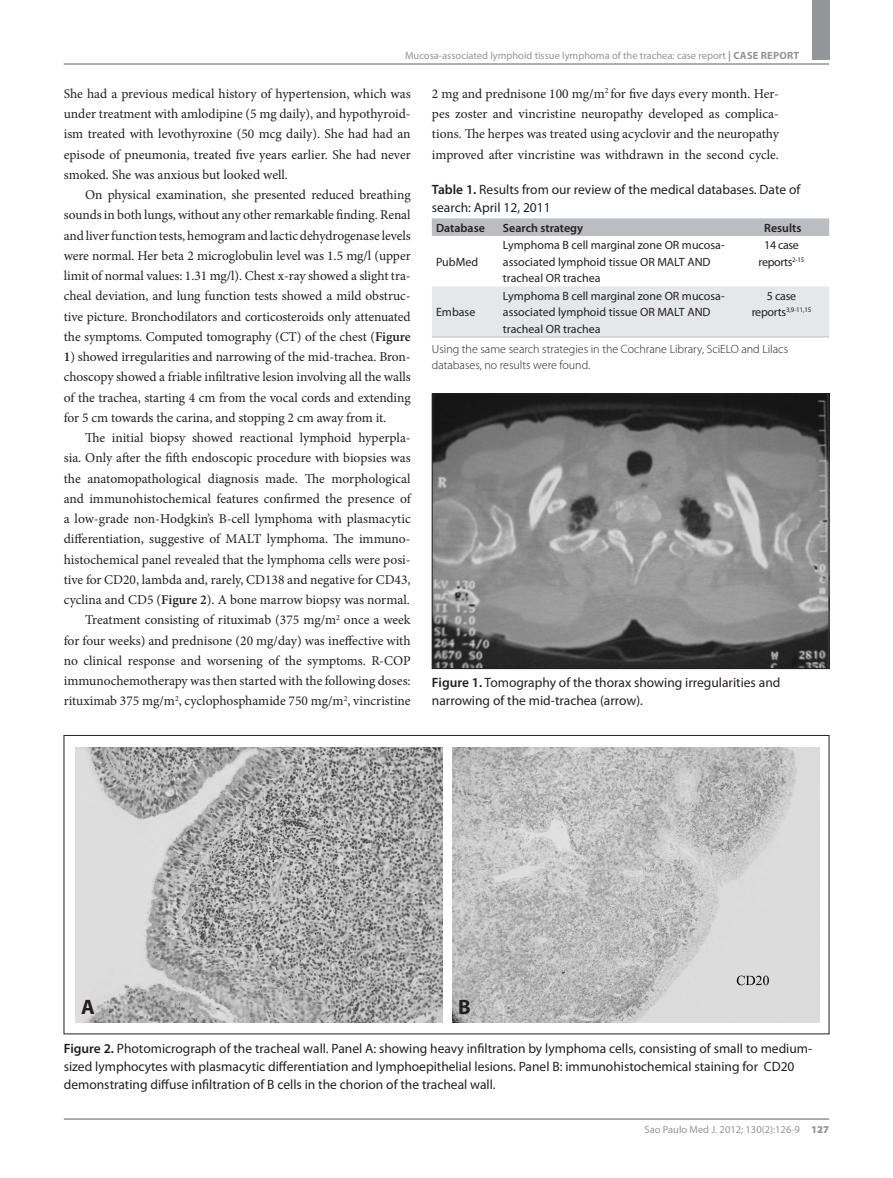
<style>
.page{position:relative;width:893px;height:1178px;background:#fff}
.page>*{position:absolute;margin:0;border:0;box-sizing:border-box;transform-origin:0 0}
.t1{font:700 21px "Myriad Pro";color:#231f20}
._13_texto{font:13.5px/20.2px "Minion Pro";letter-spacing:-.005em;color:#231f20;text-align:justify}
._17_table_figure_tit{font:13.5px/18px "Myriad Pro";color:#231f20}
._12_primeiro_parágra{font:13.5px/20.2px "Minion Pro";letter-spacing:-.005em;color:#231f20;text-align:justify}
._19_tabela_texto{font:12px/16.5px "Myriad Pro";color:#231f20}
._20_figura_tabela_le{font:300 12px/16.5px "Myriad Pro";color:#231f20}
._18_tabela_primeira{font:600 12px "Myriad Pro";color:#231f20}
._19_tabela_texto-2{font:12px/16.5px "Myriad Pro";letter-spacing:-.03em;color:#231f20;text-align:center}
._25_cabeçalho_titulo{font:10.5px "Myriad Pro";color:#939598}
._19_tabela_texto-3{font:6.9px "Myriad Pro";color:#231f20}
.s1{font-weight:700}
.s2{font-weight:600}
.s3{font-size:12px}
.s4{font-weight:900}
</style>
<div class="page">
<div style="left:812px;top:0;width:17px;height:59px;background:#939598"></div>
<hr style="left:64px;top:63px;width:765px;height:2px;background:#939598">
<hr style="left:64px;top:1118px;width:765px;height:2px;background:#939598">
<div style="left:432px;top:218px;width:397px;height:18px;background:#bcbdc0"></div>
<div style="left:432px;top:286px;width:397px;height:51px;background:#e6e7e9"></div>
<hr style="left:432px;top:337px;width:67px;height:1px;background:#bcbdc0">
<hr style="left:499px;top:337px;width:237px;height:1px;background:#bcbdc0">
<hr style="left:736px;top:337px;width:93px;height:1px;background:#bcbdc0">
<img style="left:434px;top:396px;width:393px;height:271px">
<div style="left:432px;top:394px;width:397px;height:275px;border:1px solid #231f20"></div>
<img style="left:75px;top:747px;width:368px;height:276px">
<img style="left:452px;top:747px;width:367px;height:276px">
<p class="_25_cabeçalho_titulo" style="left:405px;top:49px;width:396px">Mucosa-associated lymphoid tissue lymphoma of the trachea: case report <span class="s1">| CASE REPORT</span></p>
<p class="_12_primeiro_parágra" style="left:64px;top:83px;width:348px">She had a previous medical history of hypertension, which was under treatment with amlodipine (5 mg daily), and hypothyroid&shy;ism treated with levothyroxine (50 mcg daily). She had had an episode of pneumonia, treated five years earlier. She had never smoked. She was anxious but looked well.</p>
<p class="_13_texto" style="left:64px;top:185px;width:348px;text-indent:21px">On physical examination, she presented reduced breathing sounds in both lungs, without any other remarkable finding. Renal and liver function tests, hemogram and lactic dehydrogenase levels were normal. Her beta 2 microglobulin level was 1.5 mg/l (upper limit of normal values: 1.31 mg/l). Chest x-ray showed a slight tra&shy;cheal deviation, and lung function tests showed a mild obstruc&shy;tive picture. Bronchodilators and corticosteroids only attenuated the symptoms. Computed tomography (CT) of the chest (<span class="s2">Figure</span></p>
<p class="_13_texto" style="left:64px;top:347px;width:348px"><span class="s2">1</span>) showed irregularities and narrowing of the mid-trachea. Bron&shy;choscopy showed a friable infiltrative lesion involving all the walls of the trachea, starting 4 cm from the vocal cords and extending for 5 cm towards the carina, and stopping 2 cm away from it.</p>
<p class="_13_texto" style="left:64px;top:428px;width:348px;text-indent:21px">The initial biopsy showed reactional lymphoid hyperpla&shy;sia. Only after the fifth endoscopic procedure with biopsies was the anatomopathological diagnosis made. The morphological and immunohistochemical features confirmed the presence of a low-grade non-Hodgkin’s B-cell lymphoma with plasmacytic differentiation, suggestive of MALT lymphoma. The immuno&shy;histochemical panel revealed that the lymphoma cells were posi&shy;tive for CD20, lambda and, rarely, CD138 and negative for CD43, cyclina and CD5 (<span class="s2">Figure 2</span>). A bone marrow biopsy was normal.</p>
<p class="_13_texto" style="left:64px;top:610px;width:348px;text-indent:21px">Treatment consisting of rituximab (375 mg/m<sup>2</sup> once a week for four weeks) and prednisone (20 mg/day) was ineffective with no clinical response and worsening of the symptoms. R-COP immunochemotherapy was then started with the following doses: rituximab 375 mg/m<sup>2</sup>, cyclophosphamide 750 mg/m<sup>2</sup>, vincristine</p>
<p class="_13_texto" style="left:432px;top:83px;width:348px">2 mg and prednisone 100 mg/m<sup>2</sup> for five days every month. Her&shy;pes zoster and vincristine neuropathy developed as complica&shy;tions. The herpes was treated using acyclovir and the neuropathy improved after vincristine was withdrawn in the second cycle.</p>
<p class="_17_table_figure_tit" style="left:432px;top:180px;width:370px"><span class="s2">Table 1.</span> Results from our review of the medical databases. Date of search: April 12, 2011</p>
<p class="_18_tabela_primeira" style="left:436px;top:220px;width:50px">Database</p>
<p class="_18_tabela_primeira" style="left:503px;top:220px;width:82px">Search strategy</p>
<p class="_18_tabela_primeira" style="left:764px;top:220px;width:39px">Results</p>
<p class="_19_tabela_texto" style="left:436px;top:253px;width:44px">PubMed</p>
<p class="_19_tabela_texto" style="left:503px;top:237px;width:223px">Lymphoma B cell marginal zone OR mucosa&shy;associated lymphoid tissue OR MALT AND tracheal OR trachea</p>
<p class="_19_tabela_texto-2" style="left:759px;top:237px;width:47px">14 case reports<sup>2-15</sup></p>
<p class="_19_tabela_texto" style="left:436px;top:304px;width:41px">Embase</p>
<p class="_19_tabela_texto" style="left:503px;top:287px;width:223px">Lymphoma B cell marginal zone OR mucosa&shy;associated lymphoid tissue OR MALT AND tracheal OR trachea</p>
<p class="_19_tabela_texto" style="left:767px;top:287px;width:31px">5 case</p>
<p class="_19_tabela_texto-3" style="left:752px;top:306px;width:61px"><span class="s3">reports</span>3,9-11,15</p>
<p class="_20_figura_tabela_le" style="left:432px;top:340px;width:358px">Using the same search strategies in the Cochrane Library, SciELO and Lilacs databases, no results were found.</p>
<p class="_17_table_figure_tit" style="left:432px;top:674px;width:350px"><span class="s2">Figure 1.</span> Tomography of the thorax showing irregularities and narrowing of the mid-trachea (arrow).</p>
<p class="t1" style="left:81px;top:993px;width:14px">A</p>
<p class="t1" style="left:458px;top:993px;width:14px">B</p>
<p class="_17_table_figure_tit" style="left:64px;top:1039px;width:750px"><span class="s2">Figure 2.</span> Photomicrograph of the tracheal wall. Panel A: showing heavy infiltration by lymphoma cells, consisting of small to medium&shy;sized lymphocytes with plasmacytic differentiation and lymphoepithelial lesions. Panel B: immunohistochemical staining for CD20 demonstrating diffuse infiltration of B cells in the chorion of the tracheal wall.</p>
<p class="_25_cabeçalho_titulo" style="left:645px;top:1123px;width:186px">Sao Paulo Med J. 2012; 130(2):126-9 <span class="s4">127</span></p>
</div>
